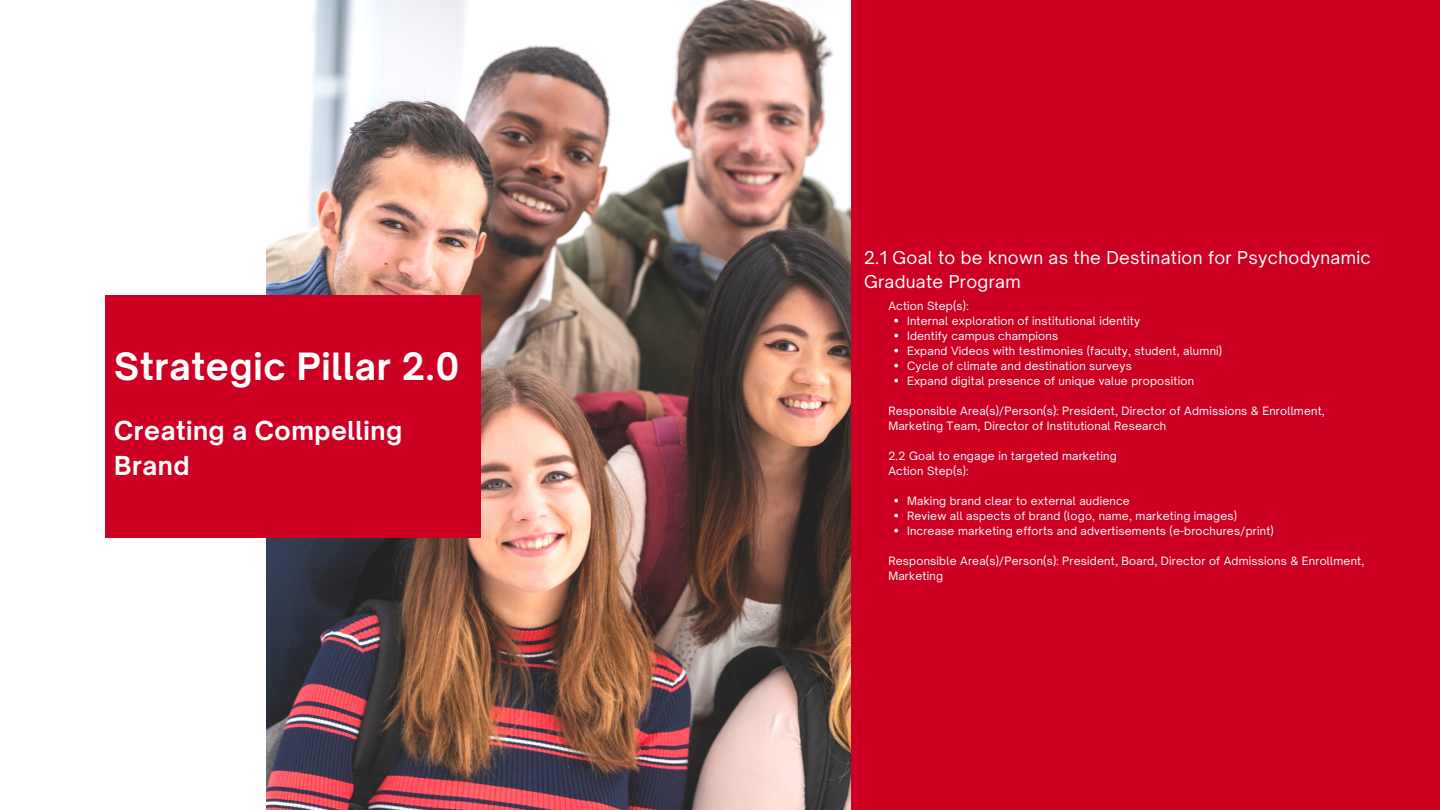
<style>
.page{position:relative;width:1440px;height:810px;background:#fff}
.page>*{position:absolute;margin:0;border:0;box-sizing:border-box;transform-origin:0 0}
.t1{font:700 36px "Open Sauce One";letter-spacing:.02em;color:#fff}
.t2{font:700 25px/34.5px "Open Sauce One";letter-spacing:.02em;color:#fff}
.t3{font:17px/23.2px "Open Sauce One";letter-spacing:.02em;color:#fff}
.t4{font:11px/15px "Open Sauce One";letter-spacing:.02em;color:#fff}
</style>
<div class="page">
<img style="left:266px;top:0;width:585px;height:810px">
<div style="left:851px;top:0;width:589px;height:810px;background:#cd0023"></div>
<div style="left:105px;top:295px;width:376px;height:243px;background:#cd0023"></div>
<svg style="left:894px;top:319px;width:4px;height:3px"></svg>
<svg style="left:894px;top:334px;width:4px;height:3px"></svg>
<svg style="left:894px;top:349px;width:4px;height:3px"></svg>
<svg style="left:894px;top:364px;width:4px;height:3px"></svg>
<svg style="left:894px;top:379px;width:4px;height:3px"></svg>
<svg style="left:894px;top:499px;width:4px;height:3px"></svg>
<svg style="left:894px;top:514px;width:4px;height:3px"></svg>
<svg style="left:894px;top:529px;width:4px;height:3px"></svg>
<h1 class="t1" style="left:114px;top:344px;width:347px">Strategic Pillar 2.0</h1>
<h2 class="t2" style="left:114px;top:413px;width:290px">Creating a Compelling<br>Brand</h2>
<h3 class="t3" style="left:864px;top:246px;width:508px">2.1 Goal to be known as the Destination for Psychodynamic<br>Graduate Program</h3>
<p class="t4" style="left:888px;top:298px;width:82px">Action Step(s):</p>
<p class="t4" style="left:907px;top:313px;width:317px">Internal exploration of institutional identity<br>Identify campus champions<br>Expand Videos with testimonies (faculty, student, alumni)<br>Cycle of climate and destination surveys<br>Expand digital presence of unique value proposition</p>
<p class="t4" style="left:888px;top:403px;width:438px">Responsible Area(s)/Person(s): President, Director of Admissions &amp; Enrollment,<br>Marketing Team, Director of Institutional Research</p>
<p class="t4" style="left:888px;top:448px;width:230px">2.2 Goal to engage in targeted marketing<br>Action Step(s):</p>
<p class="t4" style="left:907px;top:493px;width:368px">Making brand clear to external audience<br>Review all aspects of brand (logo, name, marketing images)<br>Increase marketing efforts and advertisements (e-brochures/print)</p>
<p class="t4" style="left:888px;top:553px;width:478px">Responsible Area(s)/Person(s): President, Board, Director of Admissions &amp; Enrollment,<br>Marketing</p>
</div>
